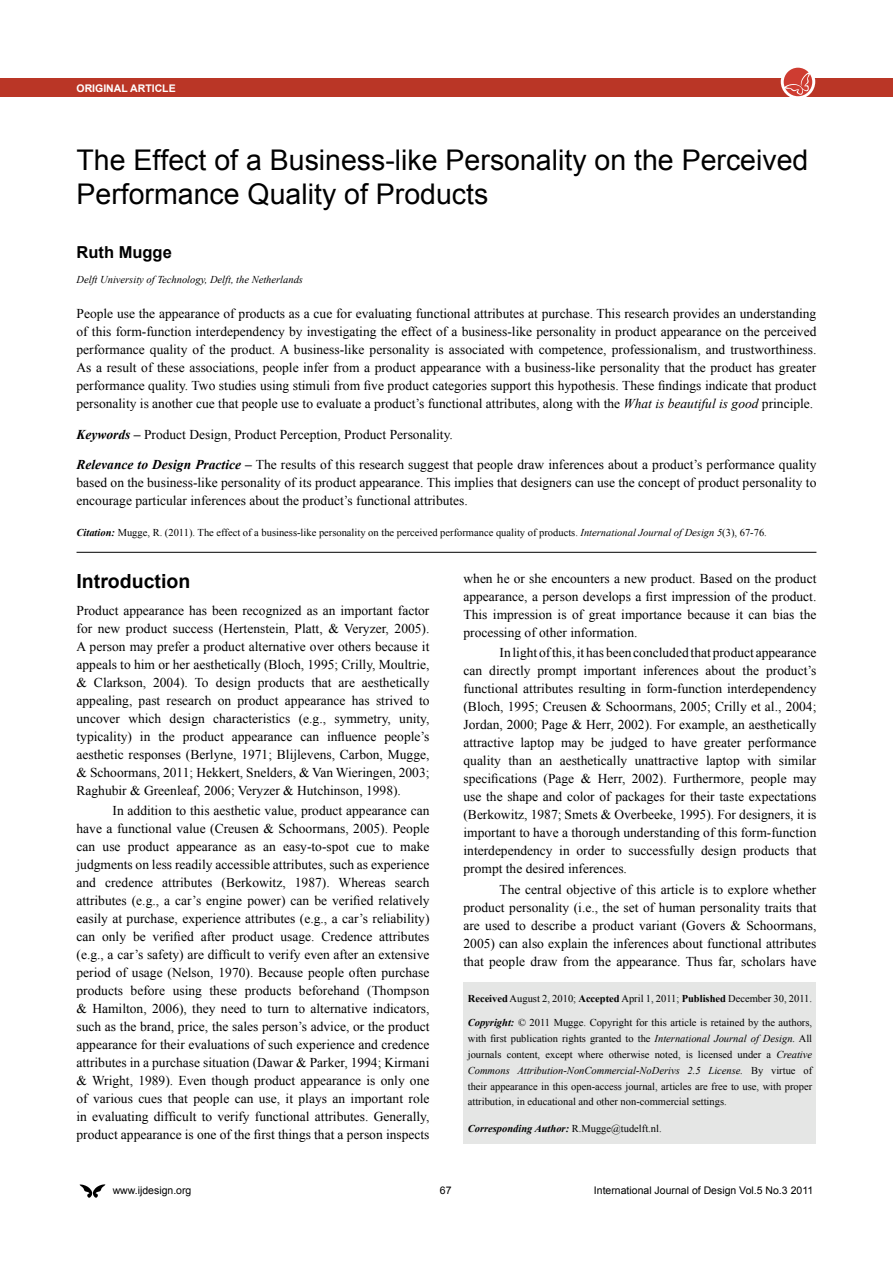
<style>
.page{position:relative;width:893px;height:1263px;background:#fff}
.page>*{position:absolute;margin:0;border:0;box-sizing:border-box;transform-origin:0 0}
.t1{font:28.5px/34.2px "Arial";color:#000}
.t2{font:700 19.5px "Arial";color:#000}
.t3{font:700 16.5px "Arial";color:#000}
.t4{font:13.5px/18px "Times New Roman";color:#000;text-align:justify}
.t5{font:10.5px/15.9px "Times New Roman";color:#000;text-align:justify}
.t6{font:10.5px "Arial";color:#000}
.t7{font:italic 10.5px "Times New Roman";color:#000}
.t8{font:italic 700 10.5px "Times New Roman";color:#000}
.t9{font:700 10.5px "Arial";color:#fff}
.s1{font-style:italic}
.s2{font-weight:700;font-style:italic}
.s3{font-weight:700}
.s4{font-weight:400;font-style:normal}
</style>
<div class="page">
<svg style="left:80px;top:1184px;width:25px;height:14px"></svg>
<div style="left:0;top:78px;width:893px;height:19px;background:#ba3626"></div>
<svg style="left:781px;top:64px;width:34px;height:35px"></svg>
<div style="left:784px;top:68px;width:28px;height:28px;background:#ce3c31;border-radius:50%"></div>
<svg style="left:784px;top:72px;width:26px;height:23px"></svg>
<div style="left:463px;top:982px;width:353px;height:162px;background:#e5e6e5"></div>
<hr style="left:77px;top:552px;width:739px;height:1px;background:#000">
<p class="t9" style="left:77px;top:81px;width:101px">original article</p>
<h1 class="t1" style="left:77px;top:143px;width:733px">The Effect of a Business-like Personality on the Perceived<br>Performance Quality of Products</h1>
<p class="t3" style="left:77px;top:241px;width:97px">Ruth Mugge</p>
<p class="t7" style="left:77px;top:272px;width:228px">Delft University of Technology, Delft, the Netherlands</p>
<p class="t4" style="left:77px;top:304px;width:741px">People use the appearance of products as a cue for evaluating functional attributes at purchase. This research provides an understanding of this form-function interdependency by investigating the effect of a business-like personality in product appearance on the perceived performance quality of the product. A business-like personality is associated with competence, professionalism, and trustworthiness.<br>As a result of these associations, people infer from a product appearance with a business-like personality that the product has greater performance quality. Two studies using stimuli from five product categories support this hypothesis. These findings indicate that product personality is another cue that people use to evaluate a product’s functional attributes, along with the <span class="s1">What is beautiful is good</span> principle.</p>
<p class="t4" style="left:77px;top:425px;width:378px"><span class="s2">Keywords –</span> Product Design, Product Perception, Product Personality.</p>
<p class="t4" style="left:77px;top:456px;width:741px"><span class="s2">Relevance to Design Practice –</span> The results of this research suggest that people draw inferences about a product’s performance quality based on the business-like personality of its product appearance. This implies that designers can use the concept of product personality to encourage particular inferences about the product’s functional attributes.</p>
<p class="t5" style="left:77px;top:525px;width:692px"><span class="s2">Citation:</span> Mugge, R. (2011). The effect of a business-like personality on the perceived performance quality of products. <span class="s1">International Journal of Design 5</span>(3), 67-76.</p>
<h2 class="t2" style="left:77px;top:569px;width:115px">Introduction</h2>
<p class="t4" style="left:77px;top:601px;width:354px">Product appearance has been recognized as an important factor for new product success (Hertenstein, Platt, &amp; Veryzer, 2005).<br>A person may prefer a product alternative over others because it appeals to him or her aesthetically (Bloch, 1995; Crilly, Moultrie, &amp; Clarkson, 2004). To design products that are aesthetically appealing, past research on product appearance has strived to uncover which design characteristics (e.g., symmetry, unity, typicality) in the product appearance can influence people’s aesthetic responses (Berlyne, 1971; Blijlevens, Carbon, Mugge, &amp; Schoormans, 2011; Hekkert, Snelders, &amp; Van Wieringen, 2003; Raghubir &amp; Greenleaf, 2006; Veryzer &amp; Hutchinson, 1998).</p>
<p class="t4" style="left:77px;top:801px;width:354px;text-indent:36px">In addition to this aesthetic value, product appearance can have a functional value (Creusen &amp; Schoormans, 2005). People can use product appearance as an easy-to-spot cue to make judgments on less readily accessible attributes, such as experience and credence attributes (Berkowitz, 1987). Whereas search attributes (e.g., a car’s engine power) can be verified relatively easily at purchase, experience attributes (e.g., a car’s reliability) can only be verified after product usage. Credence attributes (e.g., a car’s safety) are difficult to verify even after an extensive period of usage (Nelson, 1970). Because people often purchase products before using these products beforehand (Thompson &amp; Hamilton, 2006), they need to turn to alternative indicators, such as the brand, price, the sales person’s advice, or the product appearance for their evaluations of such experience and credence attributes in a purchase situation (Dawar &amp; Parker, 1994; Kirmani &amp; Wright, 1989). Even though product appearance is only one of various cues that people can use, it plays an important role in evaluating difficult to verify functional attributes. Generally, product appearance is one of the first things that a person inspects</p>
<p class="t4" style="left:463px;top:570px;width:354px">when he or she encounters a new product. Based on the product appearance, a person develops a first impression of the product.<br>This impression is of great importance because it can bias the processing of other information.</p>
<p class="t4" style="left:463px;top:644px;width:354px;text-indent:36px">In light of this, it has been concluded that product appearance can directly prompt important inferences about the product’s functional attributes resulting in form-function interdependency (Bloch, 1995; Creusen &amp; Schoormans, 2005; Crilly et al., 2004; Jordan, 2000; Page &amp; Herr, 2002). For example, an aesthetically attractive laptop may be judged to have greater performance quality than an aesthetically unattractive laptop with similar specifications (Page &amp; Herr, 2002). Furthermore, people may use the shape and color of packages for their taste expectations (Berkowitz, 1987; Smets &amp; Overbeeke, 1995). For designers, it is important to have a thorough understanding of this form-function interdependency in order to successfully design products that prompt the desired inferences.</p>
<p class="t4" style="left:463px;top:880px;width:354px;text-indent:36px">The central objective of this article is to explore whether product personality (i.e., the set of human personality traits that are used to describe a product variant (Govers &amp; Schoormans, 2005) can also explain the inferences about functional attributes that people draw from the appearance. Thus far, scholars have</p>
<p class="t5" style="left:468px;top:990px;width:346px"><span class="s3">Received</span> August 2, 2010; <span class="s3">Accepted</span> April 1, 2011; <span class="s3">Published</span> December 30, 2011.</p>
<p class="t5" style="left:468px;top:1014px;width:346px"><span class="s2">Copyright:</span> © 2011 Mugge. Copyright for this article is retained by the authors, with first publication rights granted to the <span class="s1">International Journal of Design.</span> All journals content, except where otherwise noted, is licensed under a <span class="s1">Creative Commons Attribution-NonCommercial-NoDerivs 2.5 License.</span> By virtue of their appearance in this open-access journal, articles are free to use, with proper attribution, in educational and other non-commercial settings.</p>
<p class="t8" style="left:468px;top:1121px;width:195px">Corresponding Author: <span class="s4">R.Mugge@tudelft.nl.</span></p>
<p class="t6" style="left:113px;top:1184px;width:80px">www.ijdesign.org</p>
<p class="t6" style="left:440px;top:1184px;width:13px">67</p>
<p class="t6" style="left:594px;top:1184px;width:221px">International Journal of Design Vol.5 No.3 2011</p>
</div>
